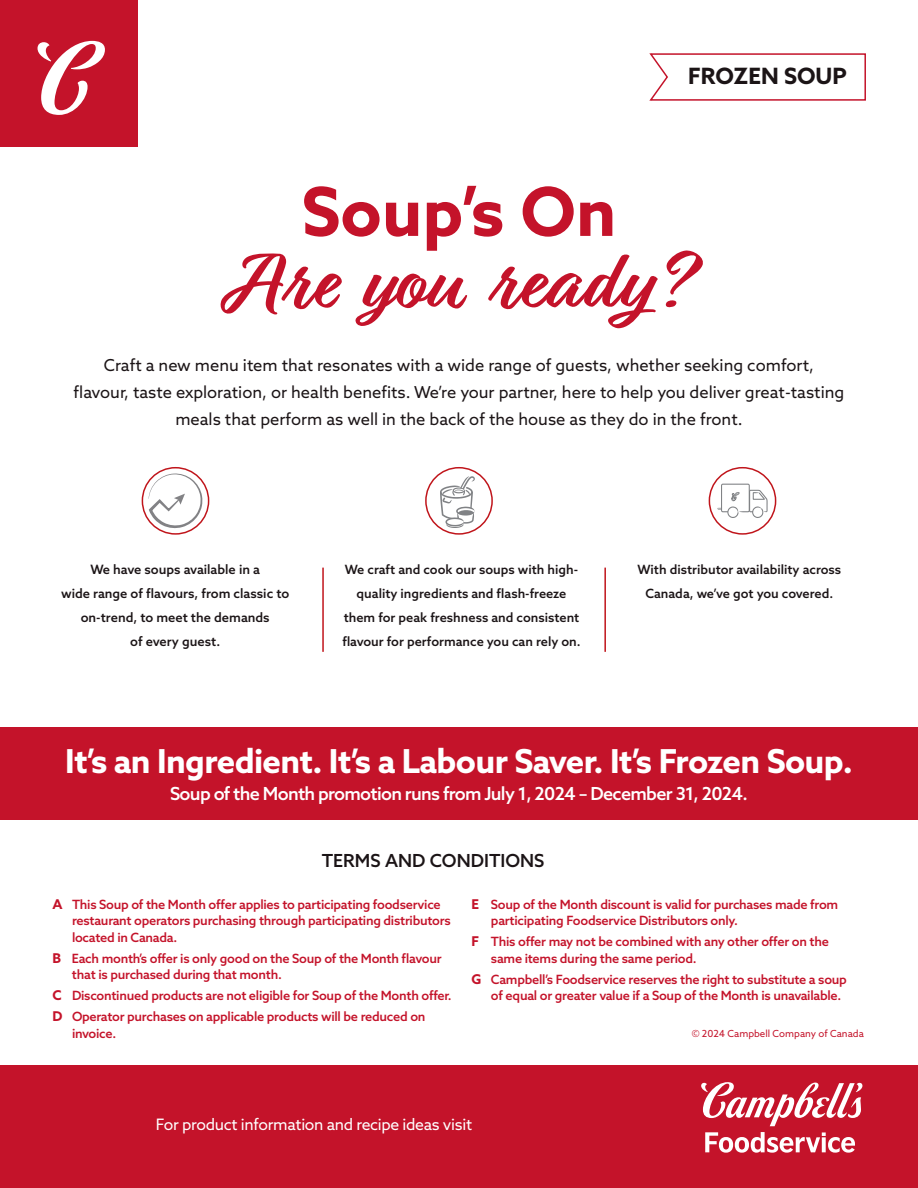
<style>
.page{position:relative;width:918px;height:1188px;background:#fff}
.page>*{position:absolute;margin:0;border:0;box-sizing:border-box;transform-origin:0 0}
.t1{font:700 82.5px "Relation Two";color:#c4132a}
.t2{font:700 67.5px "Azo Sans";color:#c4132a}
.t3{font:700 33px "Azo Sans";letter-spacing:-.02em;color:#fff}
.t4{font:700 22.5px "Azo Sans";color:#1b1416}
.t5{font:500 18px "Azo Sans";letter-spacing:-.04em;color:#fff}
.t6{font:500 18px "Azo Sans";color:#1b1416}
.t7{font:16.5px/27px "Azo Sans";color:#1b1416;text-align:center}
.t8{font:15.75px "Azo Sans";letter-spacing:-.02em;color:#fff}
.t9{font:500 12.9px/24px "Azo Sans";color:#1b1416;text-align:center}
.t10{font:500 12.75px/16.5px "Azo Sans";letter-spacing:-.02em;color:#c4132a}
.t11{font:500 12.75px/24px "Azo Sans";color:#1b1416;text-align:center}
.t12{font:9.75px "Azo Sans";color:#c4132a}
.s1{font-weight:700;font-size:13.5px}
</style>
<div class="page">
<div style="left:0;top:727px;width:918px;height:93px;background:#c4132a"></div>
<div style="left:0;top:1066px;width:918px;height:122px;background:#c4132a"></div>
<div style="left:0;top:0;width:138px;height:147px;background:#c4132a"></div>
<hr style="left:322px;top:568px;width:2px;height:84px;background:#c0151b">
<hr style="left:604px;top:568px;width:2px;height:84px;background:#c0151b">
<div style="left:425px;top:467px;width:68px;height:68px;border:2px solid #c0151b;border-radius:50%"></div>
<svg style="left:440px;top:476px;width:35px;height:52px"></svg>
<svg style="left:142px;top:468px;width:67px;height:66px"></svg>
<div style="left:142px;top:467px;width:67px;height:68px;border:2px solid #c0151b;border-radius:50%"></div>
<svg style="left:149px;top:473px;width:54px;height:56px"></svg>
<div style="left:709px;top:467px;width:67px;height:68px;border:2px solid #c0151b;border-radius:50%"></div>
<svg style="left:717px;top:484px;width:51px;height:34px"></svg>
<svg style="left:649px;top:53px;width:217px;height:48px"></svg>
<svg style="left:38px;top:41px;width:67px;height:74px"></svg>
<svg style="left:705px;top:1132px;width:150px;height:21px"></svg>
<svg style="left:701px;top:1082px;width:161px;height:44px"></svg>
<h3 class="t4" style="left:688px;top:61px;width:160px">FROZEN SOUP</h3>
<h2 class="t2" style="left:302px;top:167px;width:316px">Soup’s On</h2>
<h1 class="t1" style="left:229px;top:235px;width:462px">Are you ready?</h1>
<p class="t7" style="left:74px;top:351px;width:772px">Craft a new menu item that resonates with a wide range of guests, whether seeking comfort,<br>flavour, taste exploration, or health benefits. We’re your partner, here to help you deliver great-tasting meals that perform as well in the back of the house as they do in the front.</p>
<p class="t9" style="left:61px;top:557px;width:230px">We have soups available in a<br>wide range of flavours, from classic to on-trend, to meet the demands<br>of every guest.</p>
<p class="t11" style="left:342px;top:557px;width:240px">We craft and cook our soups with high&shy;quality ingredients and flash-freeze them for peak freshness and consistent flavour for performance you can rely on.</p>
<p class="t11" style="left:637px;top:557px;width:205px">With distributor availability across<br>Canada, we’ve got you covered.</p>
<h3 class="t3" style="left:65px;top:739px;width:789px">It’s an Ingredient. It’s a Labour Saver. It’s Frozen Soup.</h3>
<h3 class="t5" style="left:170px;top:782px;width:579px">Soup of the Month promotion runs from July 1, 2024 – December 31, 2024.</h3>
<h3 class="t6" style="left:322px;top:849px;width:224px">TERMS AND CONDITIONS</h3>
<p class="t10" style="left:72px;top:896px;width:380px;text-indent:-20px"><span class="s1">A</span> This Soup of the Month offer applies to participating foodservice restaurant operators purchasing through participating distributors located in Canada.</p>
<p class="t10" style="left:72px;top:950px;width:371px;text-indent:-19px"><span class="s1">B</span> Each month’s offer is only good on the Soup of the Month flavour that is purchased during that month.</p>
<p class="t10" style="left:52px;top:985px;width:401px;line-height:21px"><span class="s1">C</span> Discontinued products are not eligible for Soup of the Month offer.<br><span class="s1">D</span> Operator purchases on applicable products will be reduced on</p>
<p class="t10" style="left:72px;top:1025px;width:46px">invoice.</p>
<p class="t10" style="left:491px;top:896px;width:349px;text-indent:-20px"><span class="s1">E</span> Soup of the Month discount is valid for purchases made from participating Foodservice Distributors only.</p>
<p class="t10" style="left:491px;top:933px;width:340px;text-indent:-19px"><span class="s1">F</span> This offer may not be combined with any other offer on the same items during the same period.</p>
<p class="t10" style="left:491px;top:971px;width:357px;text-indent:-19px"><span class="s1">G</span> Campbell’s Foodservice reserves the right to substitute a soup of equal or greater value if a Soup of the Month is unavailable.</p>
<p class="t12" style="left:692px;top:1027px;width:174px">© 2024 Campbell Company of Canada</p>
<p class="t8" style="left:156px;top:1114px;width:318px">For product information and recipe ideas visit</p>
</div>
